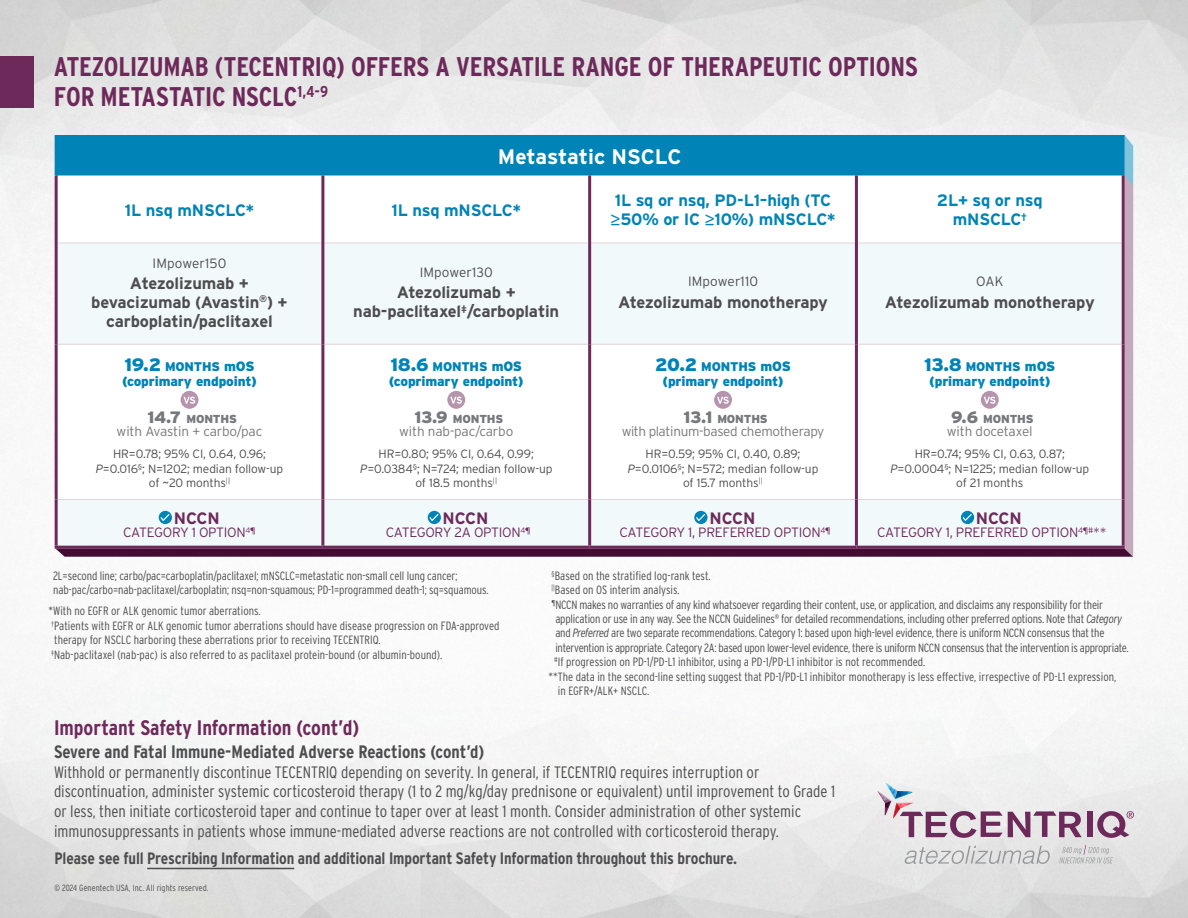
<style>
.page{position:relative;width:1188px;height:918px;background:#fff}
.page>*{position:absolute;margin:0;border:0;box-sizing:border-box;transform-origin:0 0}
.t1{font:700 condensed 27px/30px "Interstate";letter-spacing:-.005em;color:#6e295b}
.t2{font:700 condensed 21px "Interstate";color:#6e295b}
.t3{font:700 21px "Interstate";color:#fff}
.t4{font:700 condensed 18px "Interstate";color:#4d4d4f}
.t5{font:300 condensed 16.5px/19.8px "Interstate";color:#4d4d4f}
.t6{font:700 16.5px/18.8px "Interstate";letter-spacing:-.01em;color:#4d4d4f;text-align:center}
.t7{font:700 condensed 16.5px "Interstate";letter-spacing:-.01em;color:#4d4d4f}
.t8{font:700 16.5px/18.8px "Interstate";letter-spacing:-.01em;color:#0083b6}
.t9{font:700 16.5px "Interstate";letter-spacing:-.01em;color:#6e295b}
.t10{font:300 13.5px "Interstate";letter-spacing:-.02em;color:#6e295b}
.t11{font:300 13.5px "Interstate";letter-spacing:-.02em;color:#77787b}
.t12{font:900 13.5px "Interstate";letter-spacing:-.01em;color:#0083b6}
.t13{font:300 13.5px "Interstate";letter-spacing:.01em;color:#4d4d4f}
.t14{font:900 12.6px "Interstate";letter-spacing:-.015em;color:#0083b6}
.t15{font:300 condensed 12px/14.4px "Interstate";letter-spacing:-.01em;color:#4d4d4f}
.t16{font:300 12px/14.4px "Interstate";letter-spacing:-.01em;color:#4d4d4f;text-align:center}
.t17{font:900 11.55px "Interstate";letter-spacing:-.015em;color:#77787b}
.t18{font:300 condensed 9px "Interstate";letter-spacing:.01em;color:#4d4d4f}
.s1{font-family:"Helvetica Neue LT Std";font-weight:800}
.s2{font-size:18px}
.s3{font-size:13.5px}
.s4{font-size:16.5px}
.s5{font-style:italic}
</style>
<div class="page">
<img style="left:0;top:0;width:1188px;height:878px">
<hr style="left:147px;top:868px;width:147px;height:1px;background:#4d4d4f">
<svg style="left:905px;top:846px;width:145px;height:18px"></svg>
<div style="left:1087px;top:812px;width:5px;height:25px;background:#6e295b"></div>
<svg style="left:877px;top:783px;width:205px;height:55px"></svg>
<svg style="left:1097px;top:811px;width:37px;height:27px"></svg>
<svg style="left:1059px;top:845px;width:54px;height:18px"></svg>
<svg style="left:55px;top:135px;width:1078px;height:422px"></svg>
<div style="left:0;top:56px;width:34px;height:52px;background:#6e295b"></div>
<h1 class="t1" style="left:54px;top:51px;width:865px">ATEZOLIZUMAB (TECENTRIQ) OFFERS A VERSATILE RANGE OF THERAPEUTIC OPTIONS<br>FOR METASTATIC NSCLC<sup>1,4-9</sup></h1>
<h2 class="t3" style="left:498px;top:145px;width:185px">Metastatic NSCLC</h2>
<h3 class="t8" style="left:125px;top:201px;width:131px">1L nsq mNSCLC*</h3>
<h3 class="t8" style="left:392px;top:201px;width:131px">1L nsq mNSCLC*</h3>
<h3 class="t8" style="left:611px;top:191px;width:226px">1L sq or nsq, PD-L1–high (TC <span class="s1">≥</span>50% or IC <span class="s1">≥</span>10%) mNSCLC*</h3>
<h3 class="t8" style="left:937px;top:191px;width:107px;text-align:center">2L+ sq or nsq mNSCLC<sup>†</sup></h3>
<p class="t13" style="left:153px;top:255px;width:75px">IMpower150</p>
<h3 class="t6" style="left:91px;top:274px;width:198px">Atezolizumab + bevacizumab (Avastin<sup>®</sup>) + carboplatin/paclitaxel</h3>
<p class="t13" style="left:420px;top:265px;width:75px">IMpower130</p>
<h3 class="t6" style="left:353px;top:283px;width:207px">Atezolizumab + nab-paclitaxel<sup>‡</sup>/carboplatin</h3>
<p class="t13" style="left:688px;top:274px;width:71px">IMpower110</p>
<h3 class="t6" style="left:618px;top:292px;width:212px">Atezolizumab monotherapy</h3>
<p class="t13" style="left:976px;top:274px;width:29px">OAK</p>
<h3 class="t6" style="left:885px;top:292px;width:212px">Atezolizumab monotherapy</h3>
<p class="t14" style="left:124px;top:359px;width:132px"><span class="s2">19.2</span> MONTHS <span class="s3">mOS</span></p>
<p class="t12" style="left:122px;top:373px;width:136px">(coprimary endpoint)</p>
<p class="t17" style="left:147px;top:412px;width:91px"><span class="s4">14.7</span> MONTHS</p>
<p class="t11" style="left:117px;top:424px;width:147px">with Avastin + carbo/pac</p>
<p class="t16" style="left:96px;top:447px;width:189px">HR=0.78; 95% CI, 0.64, 0.96;<br><span class="s5">P</span>=0.016<sup>§</sup>; N=1202; median follow-up of ~20 months<sup>||</sup></p>
<h3 class="t9" style="left:174px;top:509px;width:47px">NCCN</h3>
<p class="t10" style="left:123px;top:525px;width:134px">CATEGORY 1 OPTION<sup>4¶</sup></p>
<p class="t14" style="left:390px;top:359px;width:133px"><span class="s2">18.6</span> MONTHS <span class="s3">mOS</span></p>
<p class="t12" style="left:389px;top:373px;width:136px">(coprimary endpoint)</p>
<p class="t17" style="left:415px;top:412px;width:90px"><span class="s4">13.9</span> MONTHS</p>
<p class="t11" style="left:399px;top:424px;width:116px">with nab-pac/carbo</p>
<p class="t16" style="left:360px;top:447px;width:194px">HR=0.80; 95% CI, 0.64, 0.99;<br><span class="s5">P</span>=0.0384<sup>§</sup>; N=724; median follow-up of 18.5 months<sup>||</sup></p>
<h3 class="t9" style="left:443px;top:509px;width:47px">NCCN</h3>
<p class="t10" style="left:386px;top:525px;width:146px">CATEGORY 2A OPTION<sup>4¶</sup></p>
<p class="t14" style="left:655px;top:359px;width:137px"><span class="s2">20.2</span> MONTHS <span class="s3">mOS</span></p>
<p class="t12" style="left:662px;top:373px;width:123px">(primary endpoint)</p>
<p class="t17" style="left:684px;top:412px;width:86px"><span class="s4">13.1</span> MONTHS</p>
<p class="t11" style="left:622px;top:424px;width:204px">with platinum-based chemotherapy</p>
<p class="t16" style="left:628px;top:447px;width:192px">HR=0.59; 95% CI, 0.40, 0.89;<br><span class="s5">P</span>=0.0106<sup>§</sup>; N=572; median follow-up of 15.7 months<sup>||</sup></p>
<h3 class="t9" style="left:710px;top:509px;width:47px">NCCN</h3>
<p class="t10" style="left:620px;top:525px;width:212px">CATEGORY 1, PREFERRED OPTION<sup>4¶</sup></p>
<p class="t14" style="left:924px;top:359px;width:133px"><span class="s2">13.8</span> MONTHS <span class="s3">mOS</span></p>
<p class="t12" style="left:929px;top:373px;width:123px">(primary endpoint)</p>
<p class="t17" style="left:951px;top:412px;width:84px"><span class="s4">9.6</span> MONTHS</p>
<p class="t11" style="left:947px;top:424px;width:87px">with docetaxel</p>
<p class="t16" style="left:890px;top:447px;width:200px">HR=0.74; 95% CI, 0.63, 0.87;<br><span class="s5">P</span>=0.0004<sup>§</sup>; N=1225; median follow-up of 21 months</p>
<h3 class="t9" style="left:976px;top:509px;width:47px">NCCN</h3>
<p class="t10" style="left:877px;top:525px;width:231px">CATEGORY 1, PREFERRED OPTION<sup>4¶#</sup>**</p>
<p class="t15" style="left:53px;top:568px;width:437px">2L=second line; carbo/pac=carboplatin/paclitaxel; mNSCLC=metastatic non-small cell lung cancer; nab-pac/carbo=nab-paclitaxel/carboplatin; nsq=non-squamous; PD-1=programmed death-1; sq=squamous.</p>
<p class="t15" style="left:49px;top:604px;width:452px">*With no EGFR or ALK genomic tumor aberrations.<br><sup>†</sup>Patients with EGFR or ALK genomic tumor aberrations should have disease progression on FDA-approved therapy for NSCLC harboring these aberrations prior to receiving TECENTRIQ.<br><sup>‡</sup>Nab-paclitaxel (nab-pac) is also referred to as paclitaxel protein-bound (or albumin-bound).</p>
<h2 class="t2" style="left:54px;top:714px;width:307px">Important Safety Information (cont’d)</h2>
<p class="t15" style="left:552px;top:568px;width:161px"><sup>§</sup>Based on the stratified log-rank test.</p>
<p class="t15" style="left:552px;top:583px;width:130px"><sup>||</sup>Based on OS interim analysis.</p>
<p class="t15" style="left:552px;top:597px;width:553px"><sup>¶</sup>NCCN makes no warranties of any kind whatsoever regarding their content, use, or application, and disclaims any responsibility for their</p>
<p class="t15" style="left:555px;top:612px;width:568px">application or use in any way. See the NCCN Guidelines<sup>®</sup> for detailed recommendations, including other preferred options. Note that <span class="s5">Category</span></p>
<p class="t15" style="left:555px;top:626px;width:551px">and <span class="s5">Preferred</span> are two separate recommendations. Category 1: based upon high-level evidence, there is uniform NCCN consensus that the</p>
<p class="t15" style="left:555px;top:640px;width:575px">intervention is appropriate. Category 2A: based upon lower-level evidence, there is uniform NCCN consensus that the intervention is appropriate.</p>
<p class="t15" style="left:554px;top:655px;width:373px"><sup>#</sup>If progression on PD-1/PD-L1 inhibitor, using a PD-1/PD-L1 inhibitor is not recommended.</p>
<p class="t15" style="left:549px;top:669px;width:569px">**The data in the second-line setting suggest that PD-1/PD-L1 inhibitor monotherapy is less effective, irrespective of PD-L1 expression,</p>
<p class="t15" style="left:558px;top:684px;width:93px">in EGFR+/ALK+ NSCLC.</p>
<h3 class="t4" style="left:54px;top:741px;width:432px">Severe and Fatal Immune-Mediated Adverse Reactions (cont’d)</h3>
<p class="t5" style="left:54px;top:762px;width:783px">Withhold or permanently discontinue TECENTRIQ depending on severity. In general, if TECENTRIQ requires interruption or discontinuation, administer systemic corticosteroid therapy (1 to 2 mg/kg/day prednisone or equivalent) until improvement to Grade 1 or less, then initiate corticosteroid taper and continue to taper over at least 1 month. Consider administration of other systemic immunosuppressants in patients whose immune-mediated adverse reactions are not controlled with corticosteroid therapy.</p>
<h3 class="t7" style="left:55px;top:848px;width:684px">Please see full Prescribing Information and additional Important Safety Information throughout this brochure.</h3>
<p class="t18" style="left:55px;top:882px;width:155px">© 2024 Genentech USA, Inc. All rights reserved.</p>
</div>
